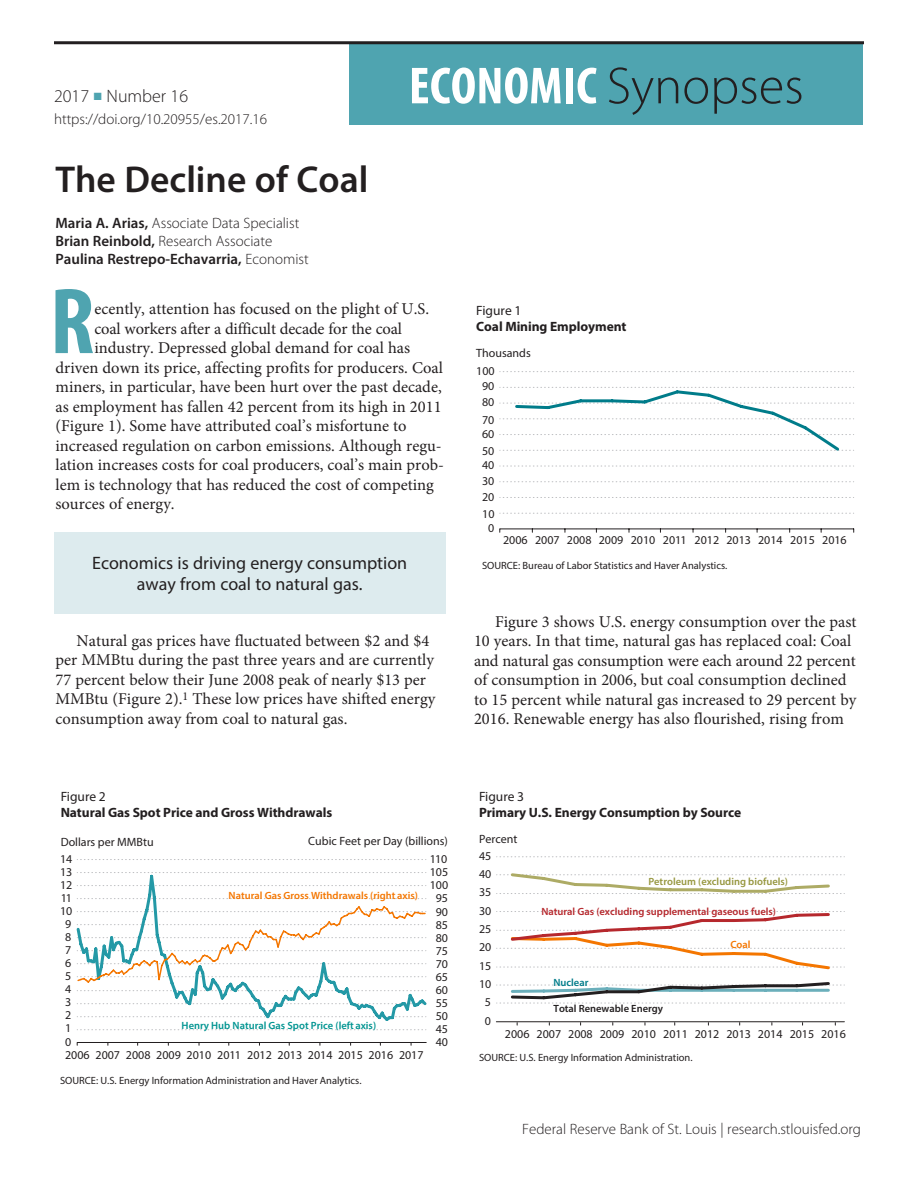
<style>
.page{position:relative;width:918px;height:1188px;background:#fff}
.page>*{position:absolute;margin:0;border:0;box-sizing:border-box;transform-origin:0 0}
.Drop_Cap_NEW{font:700 condensed 94.65px "Myriad Pro";color:#4fa4b0}
.t1{font:700 condensed 52.5px "Myriad Pro";letter-spacing:.005em;color:#fff}
.Title_NEW{font:600 37.5px "Myriad Pro";color:#231f20}
.Callout{font:18px/21.6px "Myriad Pro";color:#231f20;text-align:center}
.t2{font:300 18px "Myriad Pro";color:#231f20}
.Text{font:16.5px/19.5px "Minion Pro";color:#231f20}
.Drop_Cap_NEW-2{font:16.5px "Minion Pro";color:#231f20}
.Text-2{font:300 15px "Myriad Pro";color:#231f20}
.Text-3{font:600 15px "Myriad Pro";color:#231f20}
.Abstract_Citation{font:300 15px "Myriad Pro";color:#231f20}
.t3{font:700 13.5px/16.2px "Myriad Pro";letter-spacing:-.005em;color:#231f20}
.t4{font:12px "Myriad Pro";color:#231f20}
.t5{font:10.5px "Myriad Pro";color:#231f20}
.t6{font:600 10.5px "Myriad Pro";color:#b6282d}
.t7{font:600 10.5px "Myriad Pro";color:#f47600}
.t8{font:600 10.5px "Myriad Pro";color:#009491}
.t9{font:600 10.5px "Myriad Pro";color:#979740}
.t10{font:600 10.5px "Myriad Pro";color:#231f20}
.t11{font:600 10.5px "Myriad Pro";color:#007c8a}
.s1{color:#4fa4b0}
.s2{font-weight:600}
.s3{font-weight:300}
.s4{font-weight:300;font-stretch:normal;color:#231f20}
.s5{font-weight:400}
</style>
<div class="page">
<div style="left:350px;top:43px;width:513px;height:81px;background:#4fa4b0"></div>
<hr style="left:54px;top:41px;width:810px;height:3px;background:#231f20">
<svg style="left:500px;top:371px;width:354px;height:1px"></svg>
<svg style="left:500px;top:466px;width:354px;height:1px"></svg>
<svg style="left:500px;top:481px;width:354px;height:1px"></svg>
<svg style="left:500px;top:497px;width:354px;height:1px"></svg>
<svg style="left:500px;top:513px;width:354px;height:1px"></svg>
<hr style="left:500px;top:529px;width:354px;height:1px;background:#231f20">
<svg style="left:500px;top:387px;width:354px;height:64px"></svg>
<svg style="left:77px;top:859px;width:350px;height:1px"></svg>
<svg style="left:77px;top:872px;width:350px;height:1px"></svg>
<svg style="left:77px;top:1029px;width:350px;height:1px"></svg>
<hr style="left:77px;top:1042px;width:349px;height:1px;background:#231f20">
<svg style="left:77px;top:874px;width:350px;height:147px"></svg>
<svg style="left:76px;top:905px;width:351px;height:79px"></svg>
<div style="left:54px;top:532px;width:392px;height:82px;background:#ddebee"></div>
<svg style="left:497px;top:856px;width:348px;height:1px"></svg>
<hr style="left:496px;top:1021px;width:348px;height:1px;background:#231f20">
<svg style="left:497px;top:911px;width:348px;height:59px"></svg>
<svg style="left:497px;top:873px;width:348px;height:21px"></svg>
<svg style="left:499px;top:982px;width:346px;height:22px"></svg>
<p class="t2" style="left:54px;top:86px;width:136px">2017 <span class="s1">■</span> Number 16</p>
<p class="Abstract_Citation" style="left:54px;top:111px;width:215px">https://doi.org/10.20955/es.2017.16</p>
<p class="Title_NEW" style="left:56px;top:155px;width:314px">The Decline of Coal</p>
<p class="Text-2" style="left:56px;top:214px;width:245px"><span class="s2">Maria A. Arias,</span> Associate Data Specialist</p>
<p class="Text-2" style="left:56px;top:232px;width:218px"><span class="s2">Brian Reinbold,</span> Research Associate</p>
<p class="Text-3" style="left:56px;top:249px;width:255px">Paulina Restrepo-Echavarria, <span class="s3">Economist</span></p>
<p class="t1" style="left:409px;top:53px;width:396px">ECONOMIC <span class="s4">Synopses</span></p>
<p class="Drop_Cap_NEW" style="left:50px;top:262px;width:46px">R</p>
<p class="Drop_Cap_NEW-2" style="left:94px;top:298px;width:336px">ecently, attention has focused on the plight of U.S.</p>
<p class="Drop_Cap_NEW-2" style="left:94px;top:317px;width:309px">coal workers after a difficult decade for the coal</p>
<p class="Drop_Cap_NEW-2" style="left:94px;top:337px;width:317px">industry. Depressed global demand for coal has</p>
<p class="Drop_Cap_NEW-2" style="left:56px;top:356px;width:389px">driven down its price, affecting profits for producers. Coal</p>
<p class="Drop_Cap_NEW-2" style="left:56px;top:376px;width:388px">miners, in particular, have been hurt over the past decade,</p>
<p class="Drop_Cap_NEW-2" style="left:56px;top:395px;width:388px">as employment has fallen 42 percent from its high in 2011</p>
<p class="Drop_Cap_NEW-2" style="left:56px;top:415px;width:353px">(Figure 1). Some have attributed coal’s misfortune to</p>
<p class="Drop_Cap_NEW-2" style="left:56px;top:434px;width:388px">increased regulation on carbon emissions. Although regu-</p>
<p class="Drop_Cap_NEW-2" style="left:56px;top:454px;width:390px">lation increases costs for coal producers, coal’s main prob-</p>
<p class="Drop_Cap_NEW-2" style="left:56px;top:473px;width:380px">lem is technology that has reduced the cost of competing</p>
<p class="Drop_Cap_NEW-2" style="left:56px;top:493px;width:121px">sources of energy.</p>
<p class="t3" style="left:476px;top:302px;width:152px"><span class="s5">Figure 1<br></span>Coal Mining Employment</p>
<p class="t4" style="left:476px;top:364px;width:20px">100</p>
<p class="t4" style="left:476px;top:346px;width:56px">Thousands</p>
<p class="t4" style="left:482px;top:379px;width:14px">90</p>
<p class="t4" style="left:482px;top:395px;width:14px">80</p>
<p class="t4" style="left:482px;top:412px;width:14px">70</p>
<p class="t4" style="left:482px;top:427px;width:14px">60</p>
<p class="t4" style="left:482px;top:443px;width:14px">50</p>
<p class="t4" style="left:482px;top:458px;width:14px">40</p>
<p class="t4" style="left:482px;top:474px;width:14px">30</p>
<p class="t4" style="left:482px;top:490px;width:14px">20</p>
<p class="t4" style="left:482px;top:506px;width:14px">10</p>
<p class="t4" style="left:488px;top:521px;width:8px">0</p>
<p class="t4" style="left:503px;top:533px;width:345px">2006 2007 2008 2009 2010 2011 2012 2013 2014 2015 2016</p>
<p class="Callout" style="left:92px;top:552px;width:317px">Economics is driving energy consumption away from coal to natural gas.</p>
<p class="t5" style="left:482px;top:559px;width:247px">SOURCE: Bureau of Labor Statistics and Haver Analystics.</p>
<p class="Text" style="left:56px;top:631px;width:381px;text-indent:21px">Natural gas prices have fluctuated between $2 and $4 per MMBtu during the past three years and are currently 77 percent below their June 2008 peak of nearly $13 per MMBtu (Figure 2).<sup>1</sup> These low prices have shifted energy consumption away from coal to natural gas.</p>
<p class="Text" style="left:474px;top:612px;width:384px;text-indent:21px">Figure 3 shows U.S. energy consumption over the past 10 years. In that time, natural gas has replaced coal: Coal and natural gas consumption were each around 22 percent of consumption in 2006, but coal consumption declined to 15 percent while natural gas increased to 29 percent by 2016. Renewable energy has also flourished, rising from</p>
<p class="t3" style="left:61px;top:788px;width:273px"><span class="s5">Figure 2<br></span>Natural Gas Spot Price and Gross Withdrawals</p>
<p class="t3" style="left:479px;top:788px;width:264px"><span class="s5">Figure 3<br></span>Primary U.S. Energy Consumption by Source</p>
<p class="t4" style="left:61px;top:834px;width:94px">Dollars per MMBtu</p>
<p class="t4" style="left:308px;top:834px;width:141px">Cubic Feet per Day (billions)</p>
<p class="t4" style="left:479px;top:831px;width:40px">Percent</p>
<p class="t4" style="left:60px;top:851px;width:14px">14</p>
<p class="t4" style="left:430px;top:852px;width:19px">110</p>
<p class="t4" style="left:479px;top:848px;width:14px">45</p>
<p class="t4" style="left:60px;top:864px;width:14px">13</p>
<p class="t4" style="left:430px;top:865px;width:20px">105</p>
<p class="t4" style="left:479px;top:866px;width:14px">40</p>
<p class="t4" style="left:60px;top:877px;width:14px">12</p>
<p class="t4" style="left:61px;top:890px;width:13px">11</p>
<p class="t7" style="left:229px;top:888px;width:191px">Natural Gas Gross Withdrawals (right axis)</p>
<p class="t4" style="left:430px;top:878px;width:20px">100</p>
<p class="t4" style="left:436px;top:891px;width:14px">95</p>
<p class="t4" style="left:479px;top:885px;width:14px">35</p>
<p class="t9" style="left:648px;top:874px;width:141px">Petroleum (excluding biofuels)</p>
<p class="t4" style="left:60px;top:903px;width:14px">10</p>
<p class="t4" style="left:436px;top:904px;width:14px">90</p>
<p class="t4" style="left:479px;top:903px;width:14px">30</p>
<p class="t6" style="left:541px;top:905px;width:236px">Natural Gas (excluding supplemental gaseous fuels)</p>
<p class="t4" style="left:65px;top:916px;width:8px">9</p>
<p class="t4" style="left:65px;top:930px;width:8px">8</p>
<p class="t4" style="left:65px;top:943px;width:8px">7</p>
<p class="t4" style="left:436px;top:917px;width:14px">85</p>
<p class="t4" style="left:436px;top:930px;width:14px">80</p>
<p class="t4" style="left:436px;top:943px;width:14px">75</p>
<p class="t4" style="left:479px;top:922px;width:14px">25</p>
<p class="t4" style="left:479px;top:940px;width:14px">20</p>
<p class="t7" style="left:730px;top:938px;width:22px">Coal</p>
<p class="t4" style="left:65px;top:956px;width:8px">6</p>
<p class="t4" style="left:436px;top:956px;width:14px">70</p>
<p class="t4" style="left:479px;top:958px;width:14px">15</p>
<p class="t4" style="left:65px;top:969px;width:8px">5</p>
<p class="t4" style="left:436px;top:969px;width:14px">65</p>
<p class="t4" style="left:65px;top:982px;width:8px">4</p>
<p class="t4" style="left:436px;top:983px;width:14px">60</p>
<p class="t4" style="left:65px;top:995px;width:8px">3</p>
<p class="t4" style="left:436px;top:996px;width:14px">55</p>
<p class="t4" style="left:65px;top:1008px;width:8px">2</p>
<p class="t4" style="left:65px;top:1021px;width:8px">1</p>
<p class="t8" style="left:182px;top:1018px;width:196px">Henry Hub Natural Gas Spot Price (left axis)</p>
<p class="t4" style="left:436px;top:1009px;width:14px">50</p>
<p class="t4" style="left:436px;top:1022px;width:14px">45</p>
<p class="t4" style="left:65px;top:1034px;width:8px">0</p>
<p class="t4" style="left:436px;top:1035px;width:14px">40</p>
<p class="t4" style="left:65px;top:1047px;width:360px">2006 2007 2008 2009 2010 2011 2012 2013 2014 2015 2016 2017</p>
<p class="t4" style="left:479px;top:977px;width:14px">10</p>
<p class="t4" style="left:485px;top:995px;width:8px">5</p>
<p class="t4" style="left:485px;top:1013px;width:8px">0</p>
<p class="t11" style="left:553px;top:976px;width:36px">Nuclear</p>
<p class="t10" style="left:553px;top:1002px;width:111px">Total Renewable Energy</p>
<p class="t4" style="left:505px;top:1027px;width:343px">2006 2007 2008 2009 2010 2011 2012 2013 2014 2015 2016</p>
<p class="t5" style="left:479px;top:1051px;width:215px">SOURCE: U.S. Energy Information Administration.</p>
<p class="t5" style="left:60px;top:1074px;width:303px">SOURCE: U.S. Energy Information Administration and Haver Analytics.</p>
<p class="Text-2" style="left:522px;top:1121px;width:340px">Federal Reserve Bank of St. Louis | research.stlouisfed.org</p>
</div>
